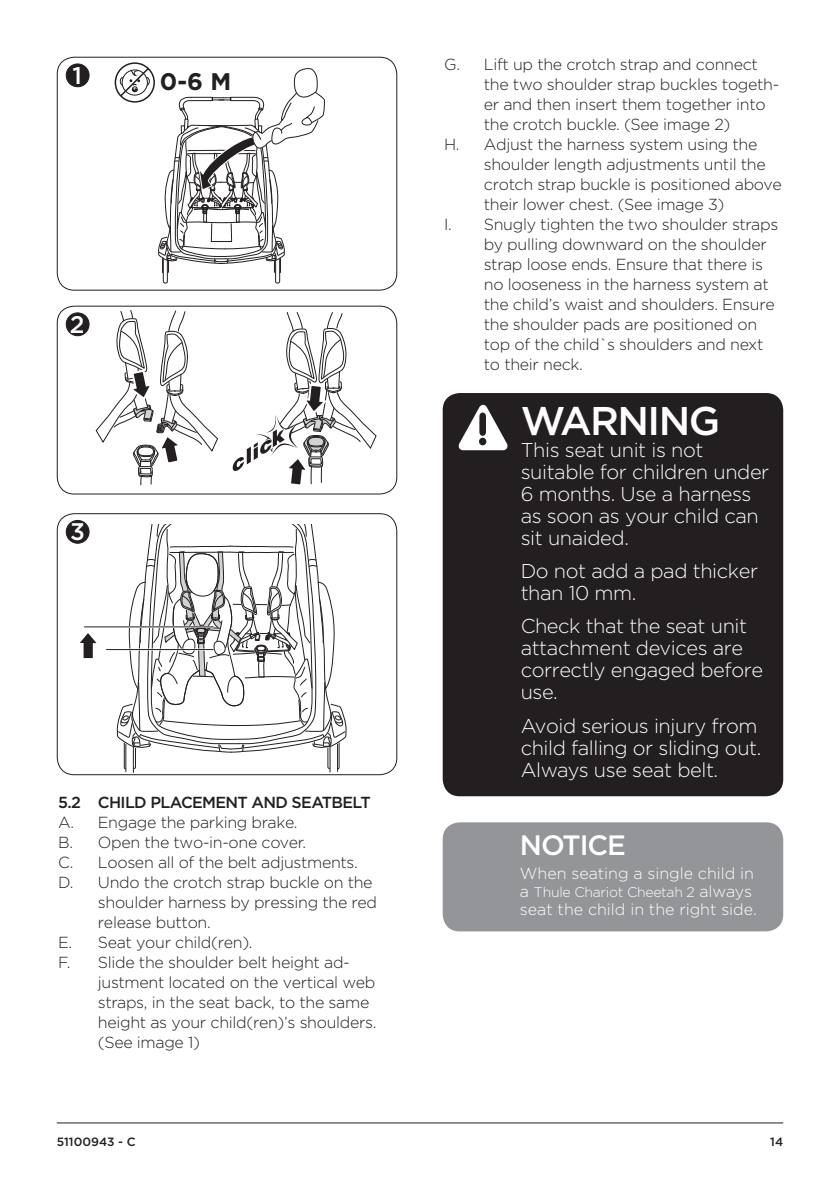
<style>
.page{position:relative;width:840px;height:1191px;background:#fff}
.page>*{position:absolute;margin:0;border:0;box-sizing:border-box;transform-origin:0 0}
.t1{font:500 40px "Thule";letter-spacing:-.04em;color:#fff}
.t2{font:500 28px "Thule";letter-spacing:-.04em;color:#fff}
.t3{font:700 24px "Thule";color:#231f20}
.t4{font:500 24px "Thule";color:#fff}
.t5{font:300 20px/22px "Thule";letter-spacing:-.02em;color:#fff}
.t6{font:300 16px/20px "Thule";letter-spacing:-.02em;color:#231f20}
.t7{font:300 16px "Thule";color:#fff}
.t8{font:500 16px "Thule";letter-spacing:-.04em;color:#231f20}
.t9{font:300 14px "Thule";letter-spacing:-.02em;color:#fff}
.t10{font:500 12px "Thule";color:#231f20}
.s1{font-size:16px}
</style>
<div class="page">
<div style="left:442px;top:393px;width:340px;height:403px;background:#231f20;border-radius:17px"></div>
<svg style="left:458px;top:405px;width:49px;height:45px"></svg>
<div style="left:442px;top:822px;width:340px;height:109px;background:#939598;border-radius:17px"></div>
<div style="left:57px;top:57px;width:340px;height:234px;border:1px solid #231f20;border-radius:17px"></div>
<div style="left:66px;top:64px;width:23px;height:23px;background:#231f20;border-radius:50%"></div>
<div style="left:66px;top:63px;width:23px;height:24px;border:1px solid #231f20;border-radius:50%"></div>
<div style="left:57px;top:306px;width:340px;height:188px;border:1px solid #231f20;border-radius:17px"></div>
<div style="left:66px;top:313px;width:23px;height:23px;background:#231f20;border-radius:50%"></div>
<div style="left:66px;top:312px;width:23px;height:24px;border:1px solid #231f20;border-radius:50%"></div>
<div style="left:66px;top:520px;width:23px;height:23px;background:#231f20;border-radius:50%"></div>
<div style="left:66px;top:520px;width:23px;height:24px;border:1px solid #231f20;border-radius:50%"></div>
<svg style="left:114px;top:56px;width:211px;height:228px"></svg>
<svg style="left:73px;top:310px;width:303px;height:462px"></svg>
<hr style="left:57px;top:1122px;width:725px;height:1px;background:#231f20">
<p class="t4" style="left:72px;top:60px;width:11px">1</p>
<p class="t3" style="left:160px;top:67px;width:73px">0-6 M</p>
<p class="t4" style="left:70px;top:309px;width:16px">2</p>
<p class="t4" style="left:70px;top:516px;width:16px">3</p>
<p class="t8" style="left:58px;top:792px;width:314px">5.2 CHILD PLACEMENT AND SEATBELT</p>
<p class="t6" style="left:58px;top:812px;width:241px">A. Engage the parking brake.</p>
<p class="t6" style="left:58px;top:832px;width:249px">B. Open the two-in-one cover.</p>
<p class="t6" style="left:58px;top:852px;width:301px">C. Loosen all of the belt adjustments.</p>
<p class="t6" style="left:98px;top:872px;width:281px;text-indent:-40px">D. Undo the crotch strap buckle on the shoulder harness by pressing the red release button.</p>
<p class="t6" style="left:58px;top:932px;width:196px">E. Seat your child(ren).</p>
<p class="t6" style="left:98px;top:952px;width:280px;text-indent:-40px">F. Slide the shoulder belt height ad&shy;justment located on the vertical web straps, in the seat back, to the same height as your child(ren)’s shoulders. (See image 1)</p>
<p class="t6" style="left:483px;top:53px;width:297px;text-indent:-40px">G. Lift up the crotch strap and connect the two shoulder strap buckles togeth&shy;er and then insert them together into the crotch buckle. (See image 2)</p>
<p class="t6" style="left:483px;top:133px;width:299px;text-indent:-40px">H. Adjust the harness system using the shoulder length adjustments until the crotch strap buckle is positioned above their lower chest. (See image 3)</p>
<p class="t6" style="left:483px;top:213px;width:296px;text-indent:-40px">I. Snugly tighten the two shoulder straps by pulling downward on the shoulder strap loose ends. Ensure that there is no looseness in the harness system at the child’s waist and shoulders. Ensure the shoulder pads are positioned on top of the child`s shoulders and next to their neck.</p>
<p class="t1" style="left:520px;top:394px;width:201px">WARNING</p>
<p class="t5" style="left:520px;top:438px;width:250px">This seat unit is not suitable for children under<br>6 months. Use a harness as soon as your child can sit unaided.</p>
<p class="t5" style="left:520px;top:559px;width:239px">Do not add a pad thicker than 10 mm.</p>
<p class="t5" style="left:520px;top:614px;width:244px">Check that the seat unit attachment devices are correctly engaged before use.</p>
<p class="t5" style="left:520px;top:714px;width:242px">Avoid serious injury from child falling or sliding out.<br>Always use seat belt.</p>
<p class="t2" style="left:519px;top:827px;width:107px">NOTICE</p>
<p class="t7" style="left:519px;top:863px;width:235px">When seating a single child in</p>
<p class="t9" style="left:519px;top:883px;width:233px"><span class="s1">a</span> Thule Chariot Cheetah 2 <span class="s1">always</span></p>
<p class="t7" style="left:519px;top:899px;width:238px">seat the child in the right side.</p>
<p class="t10" style="left:57px;top:1133px;width:80px">51100943 - C</p>
<p class="t10" style="left:769px;top:1133px;width:14px">14</p>
</div>
